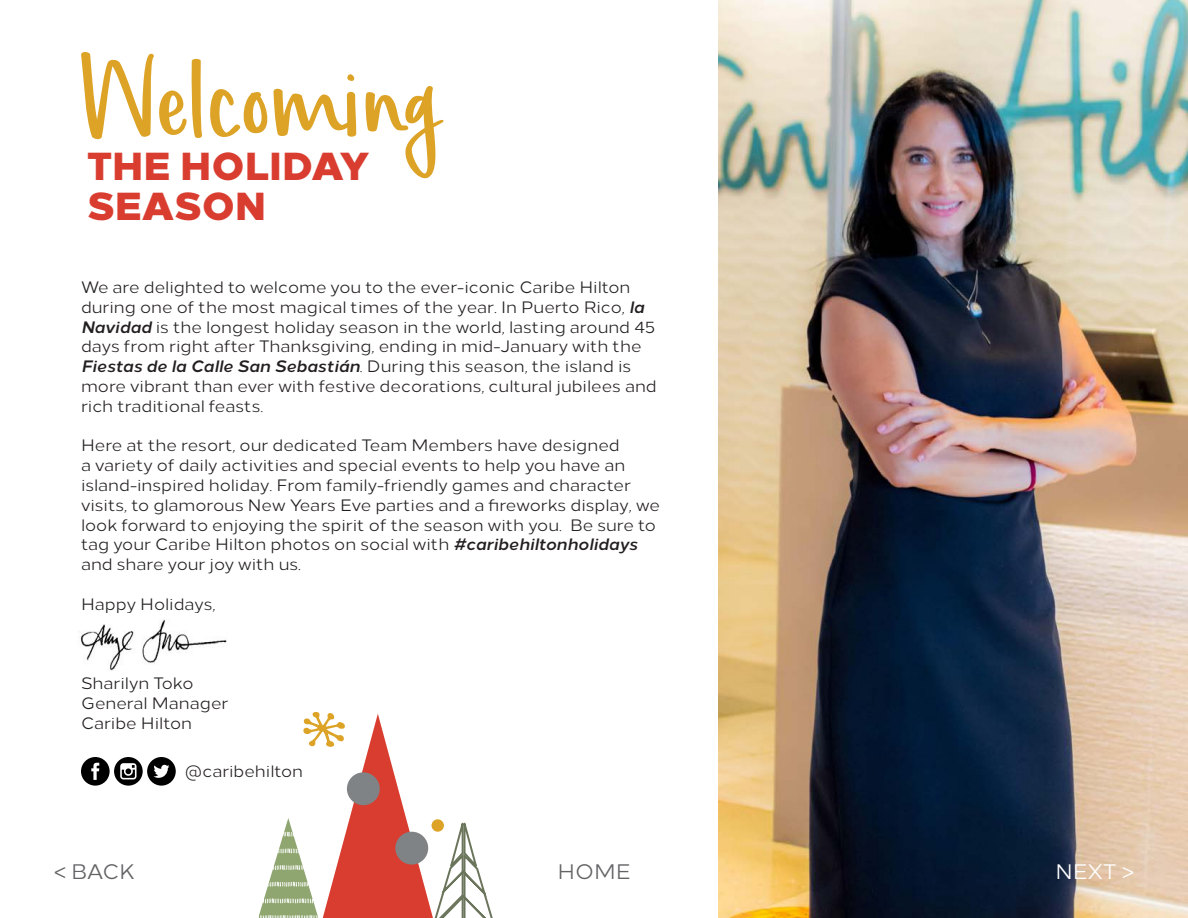
<style>
.page{position:relative;width:1188px;height:918px;background:#fff}
.page>*{position:absolute;margin:0;border:0;box-sizing:border-box;transform-origin:0 0}
.t1{font:161.25px "Simple Joys 2.0";color:#dca326}
.t2{font:800 39px/40.5px "Loew Two Zero";color:#d93d30}
.t3{font:21px "Loew Two Zero";color:#636366}
.t4{font:21px "Loew Two Zero";color:#fff}
.t5{font:16.5px/19.8px "Loew Two Zero";color:#231f20}
.s1{font-weight:700;font-style:italic}
</style>
<div class="page">
<img style="left:719px;top:0;width:469px;height:918px">
<img style="left:80px;top:619px;width:147px;height:51px">
<svg style="left:259px;top:712px;width:234px;height:206px"></svg>
<div style="left:432px;top:819px;width:12px;height:13px;background:#dca326;border-radius:50%"></div>
<div style="left:347px;top:772px;width:33px;height:33px;background:#808385;border-radius:50%"></div>
<div style="left:395px;top:832px;width:33px;height:33px;background:#808385;border-radius:50%"></div>
<svg style="left:81px;top:757px;width:95px;height:29px"></svg>
<p class="t1" style="left:80px;top:31px;width:361px">Welcoming</p>
<p class="t2" style="left:87px;top:142px;width:284px">THE HOLIDAY<br>SEASON</p>
<p class="t5" style="left:81px;top:276px;width:577px">We are delighted to welcome you to the ever-iconic Caribe Hilton during one of the most magical times of the year. In Puerto Rico, <span class="s1">la Navidad</span> is the longest holiday season in the world, lasting around 45 days from right after Thanksgiving, ending in mid-January with the <span class="s1">Fiestas de la Calle San Sebastián</span>. During this season, the island is more vibrant than ever with festive decorations, cultural jubilees and rich traditional feasts.</p>
<p class="t5" style="left:81px;top:434px;width:580px">Here at the resort, our dedicated Team Members have designed<br>a variety of daily activities and special events to help you have an island-inspired holiday. From family-friendly games and character visits, to glamorous New Years Eve parties and a fireworks display, we look forward to enjoying the spirit of the season with you. Be sure to tag your Caribe Hilton photos on social with <span class="s1">#caribehiltonholidays </span>and share your joy with us.</p>
<p class="t5" style="left:81px;top:593px;width:136px">Happy Holidays,</p>
<p class="t5" style="left:81px;top:672px;width:114px">Sharilyn Toko</p>
<p class="t5" style="left:81px;top:692px;width:149px">General Manager</p>
<p class="t5" style="left:81px;top:711px;width:113px">Caribe Hilton</p>
<p class="t5" style="left:185px;top:760px;width:120px">@caribehilton</p>
<p class="t3" style="left:54px;top:855px;width:83px">&lt; BACK</p>
<p class="t3" style="left:557px;top:855px;width:75px">HOME</p>
<p class="t4" style="left:1056px;top:855px;width:80px">NEXT &gt;</p>
</div>
